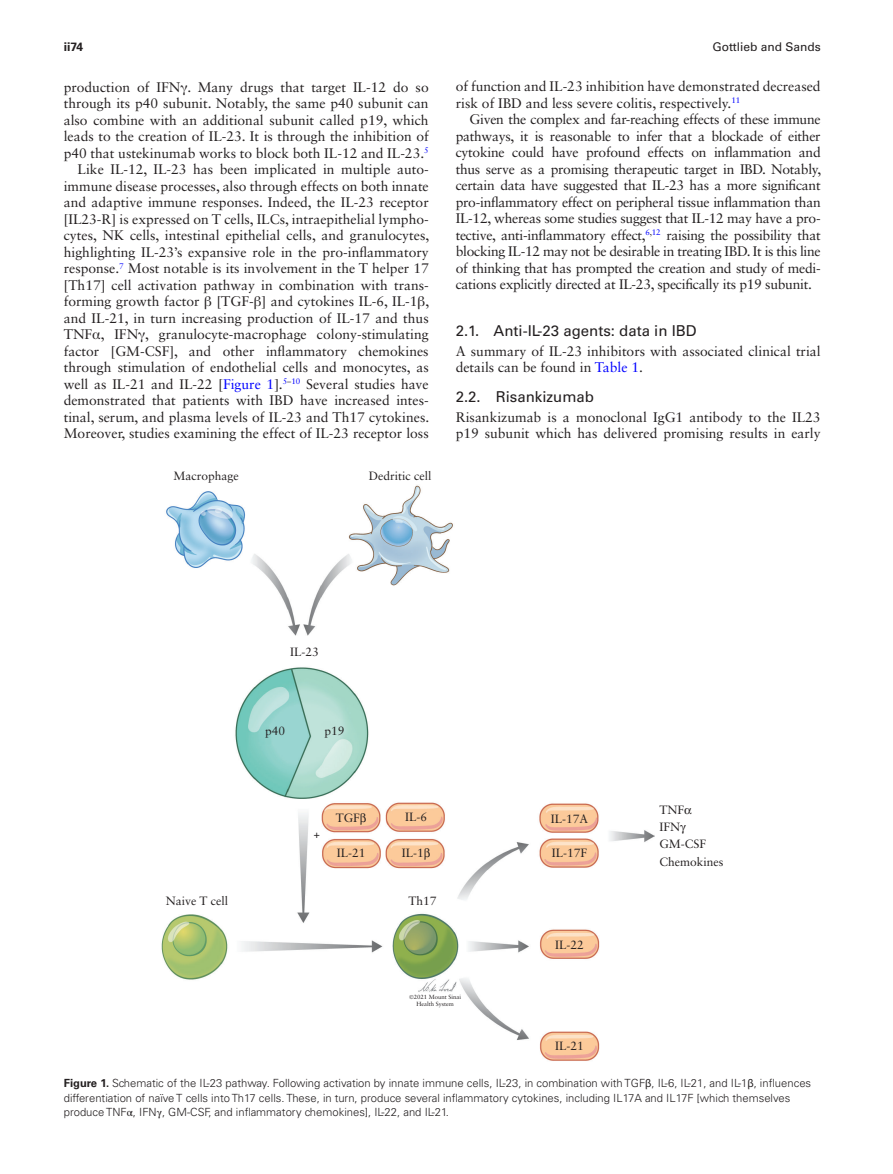
<style>
.page{position:relative;width:893px;height:1174px;background:#fff}
.page>*{position:absolute;margin:0;border:0;box-sizing:border-box;transform-origin:0 0}
.t1{font:15px "Univers LT Std";color:#231f20}
.t2{font:13.8px/16.5px "Sabon LT Std";color:#231f20}
.t3{font:12px/17.2px "Sabon LT Std";color:#231f20}
.t4{font:12px "Univers LT Std";color:#231f20}
.t5{font:700 12px "Univers LT Std";color:#231f20}
.t6{font:300 11.25px/14.2px "Univers LT Std";color:#231f20}
.t7{font:6px/7.2px "Sabon LT Std";color:#231f20}
.s1{font-family:"Gandhari Unicode"}
.s2{color:#00f}
.s3{font-weight:700}
.s4{font-family:"Myriad Pro";font-weight:400}
.s5{font-family:"STIX General";font-weight:400}
</style>
<div class="page">
<img style="left:161px;top:485px;width:494px;height:576px">
<svg style="left:360px;top:812px;width:6px;height:12px"></svg>
<svg style="left:409px;top:994px;width:4px;height:5px"></svg>
<svg style="left:425px;top:848px;width:5px;height:12px"></svg>
<p class="t5" style="left:64px;top:40px;width:21px">ii74</p>
<p class="t4" style="left:712px;top:40px;width:110px">Gottlieb and Sands</p>
<p class="t2" style="left:64px;top:78px;width:367px;text-align:right">production of IFN<span class="s1">γ</span>. Many drugs that target IL-12 do so through its p40 subunit. Notably, the same p40 subunit can also combine with an additional subunit called p19, which leads to the creation of IL-23. It is through the inhibition of p40 that ustekinumab works to block both IL-12 and IL-23.<sup>5<br></sup>Like IL-12, IL-23 has been implicated in multiple auto&shy;immune disease processes, also through effects on both innate and adaptive immune responses. Indeed, the IL-23 receptor [IL23-R] is expressed on T cells, ILCs, intraepithelial lympho&shy;cytes, NK cells, intestinal epithelial cells, and granulocytes, highlighting IL-23’s expansive role in the pro-inflammatory response.<sup>7</sup> Most notable is its involvement in the T helper 17 [Th17] cell activation pathway in combination with trans&shy;forming growth factor <span class="s1">β</span> [TGF-<span class="s1">β</span>] and cytokines IL-6, IL-1<span class="s1">β</span>, and IL-21, in turn increasing production of IL-17 and thus TNF<span class="s1">α</span>, IFN<span class="s1">γ</span>, granulocyte-macrophage colony-stimulating factor [GM-CSF], and other inflammatory chemokines through stimulation of endothelial cells and monocytes, as well as IL-21 and IL-22 [<span class="s2">Figure 1</span>].<sup>5</sup><sup>–</sup><sup>10</sup> Several studies have demonstrated that patients with IBD have increased intes&shy;tinal, serum, and plasma levels of IL-23 and Th17 cytokines.<br>Moreover, studies examining the effect of IL-23 receptor loss</p>
<p class="t2" style="left:456px;top:78px;width:366px">of function and IL-23 inhibition have demonstrated decreased risk of IBD and less severe colitis, respectively.<sup>11</sup></p>
<p class="t2" style="left:456px;top:111px;width:367px;text-align:justify;text-indent:14px">Given the complex and far-reaching effects of these immune pathways, it is reasonable to infer that a blockade of either cytokine could have profound effects on inflammation and thus serve as a promising therapeutic target in IBD. Notably, certain data have suggested that IL-23 has a more significant pro-inflammatory effect on peripheral tissue inflammation than IL-12, whereas some studies suggest that IL-12 may have a pro&shy;tective, anti-inflammatory effect,<sup>6</sup><sup>,</sup><sup>12</sup> raising the possibility that blocking IL-12 may not be desirable in treating IBD. It is this line of thinking that has prompted the creation and study of medi&shy;cations explicitly directed at IL-23, specifically its p19 subunit.</p>
<p class="t1" style="left:456px;top:322px;width:243px">2.1. Anti-IL-23 agents: data in IBD</p>
<p class="t2" style="left:456px;top:342px;width:366px">A summary of IL-23 inhibitors with associated clinical trial details can be found in <span class="s2">Table 1</span>.</p>
<p class="t1" style="left:456px;top:388px;width:140px">2.2. Risankizumab</p>
<p class="t2" style="left:456px;top:408px;width:366px">Risankizumab is a monoclonal IgG1 antibody to the IL23 p19 subunit which has delivered promising results in early</p>
<p class="t3" style="left:173px;top:467px;width:67px">Macrophage</p>
<p class="t3" style="left:369px;top:467px;width:64px">Dedritic cell</p>
<p class="t3" style="left:290px;top:643px;width:30px">IL-23</p>
<p class="t3" style="left:265px;top:722px;width:22px">p40</p>
<p class="t3" style="left:324px;top:722px;width:22px">p19</p>
<p class="t3" style="left:314px;top:825px;width:8px">+</p>
<p class="t3" style="left:336px;top:808px;width:26px">TGF</p>
<p class="t3" style="left:337px;top:843px;width:30px">IL-21</p>
<p class="t3" style="left:405px;top:808px;width:23px">IL-6</p>
<p class="t3" style="left:402px;top:844px;width:23px">IL-1</p>
<p class="t3" style="left:166px;top:892px;width:64px">Naive T cell</p>
<p class="t3" style="left:409px;top:892px;width:30px">Th17</p>
<p class="t7" style="left:416px;top:993px;width:46px;text-indent:-3px">2021 Mount Sinai<br>Health System</p>
<p class="t3" style="left:551px;top:810px;width:39px">IL-17A</p>
<p class="t3" style="left:660px;top:801px;width:65px">TNF<br>IFN<br>GM-CSF<br>Chemokines</p>
<p class="t3" style="left:552px;top:844px;width:37px">IL-17F</p>
<p class="t3" style="left:555px;top:935px;width:30px">IL-22</p>
<p class="t3" style="left:555px;top:1036px;width:30px">IL-21</p>
<p class="t6" style="left:64px;top:1076px;width:749px"><span class="s3">Figure 1.</span> Schematic of the IL-23 pathway. Following activation by innate immune cells, IL-23, in combination with TGF<span class="s4">β</span>, IL-6, IL-21, and IL-1<span class="s4">β</span>, influences differentiation of naïve T cells into Th17 cells. These, in turn, produce several inflammatory cytokines, including IL17A and IL17F [which themselves produce TNF<span class="s5">α</span>, IFN<span class="s5">γ</span>, GM-CSF, and inflammatory chemokines], IL-22, and IL-21.</p>
</div>
